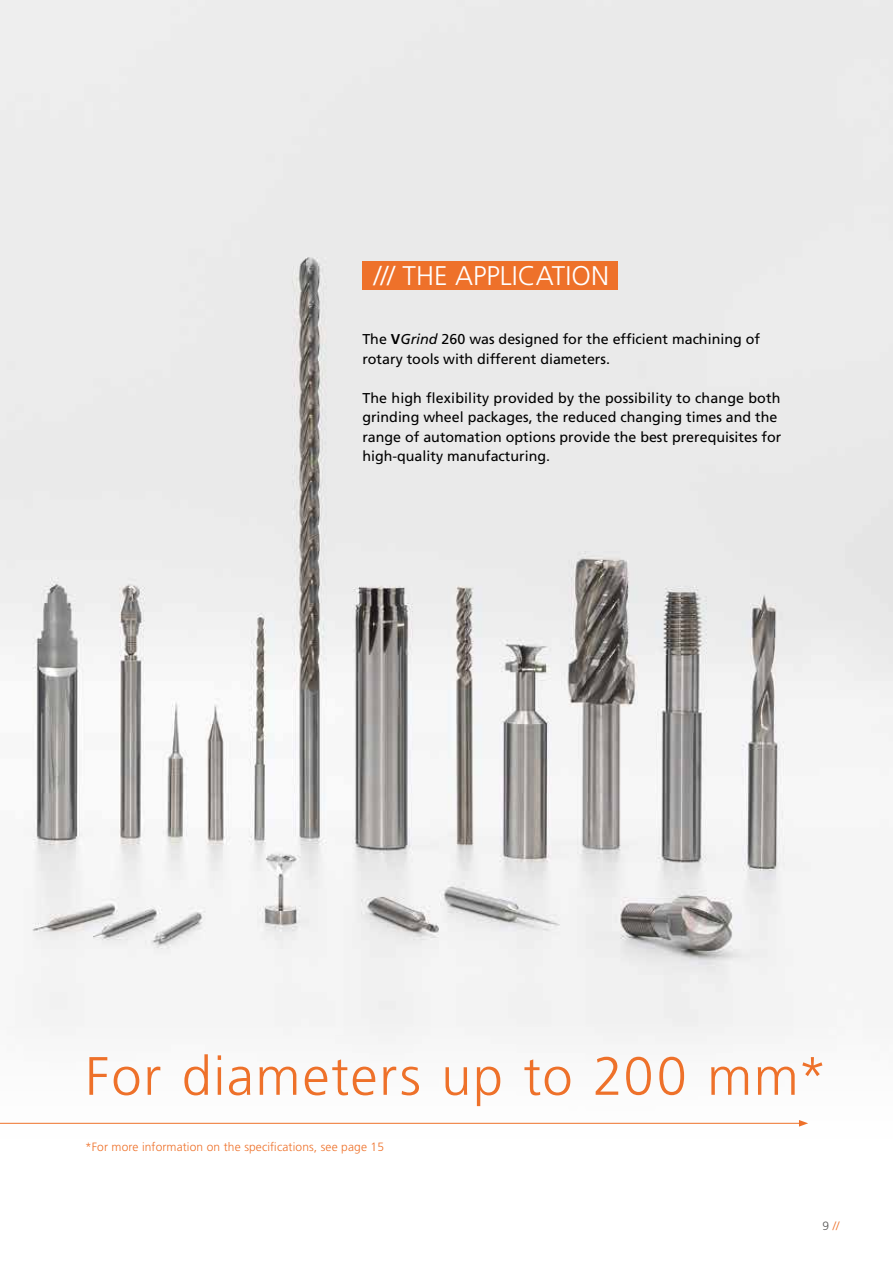
<style>
.page{position:relative;width:893px;height:1263px;background:#fff}
.page>*{position:absolute;margin:0;border:0;box-sizing:border-box;transform-origin:0 0}
.t1{font:300 54px "Frutiger";letter-spacing:.03em;color:#ee712a}
.t2{font:300 27px "Frutiger";color:#fff}
.t3{font:14.25px/19.5px "Frutiger";color:#000}
.t4{font:300 12px "Frutiger";letter-spacing:.01em;color:#ee712a}
.s1{font-weight:700}
.s2{font-style:italic}
.s3{color:#575756}
</style>
<div class="page">
<img style="left:0;top:0;width:893px;height:1127px">
<div style="left:362px;top:261px;width:256px;height:29px;background:#ee712a"></div>
<hr style="left:0;top:1123px;width:801px;height:1px;background:#ee712a">
<svg style="left:799px;top:1120px;width:9px;height:6px"></svg>
<h2 class="t2" style="left:374px;top:260px;width:237px">/// THE APPLICATION</h2>
<p class="t3" style="left:362px;top:330px;width:399px">The <span class="s1">V</span><span class="s2">Grind</span> 260 was designed for the efficient machining of rotary tools with different diameters.</p>
<p class="t3" style="left:362px;top:388px;width:420px">The high flexibility provided by the possibility to change both grinding wheel packages, the reduced changing times and the range of automation options provide the best prerequisites for high-quality manufacturing.</p>
<h1 class="t1" style="left:85px;top:1045px;width:744px">For diameters up to 200 mm*</h1>
<p class="t4" style="left:85px;top:1140px;width:300px">*For more information on the specifications, see page 15</p>
<p class="t4" style="left:822px;top:1219px;width:19px"><span class="s3">9</span> //</p>
</div>
